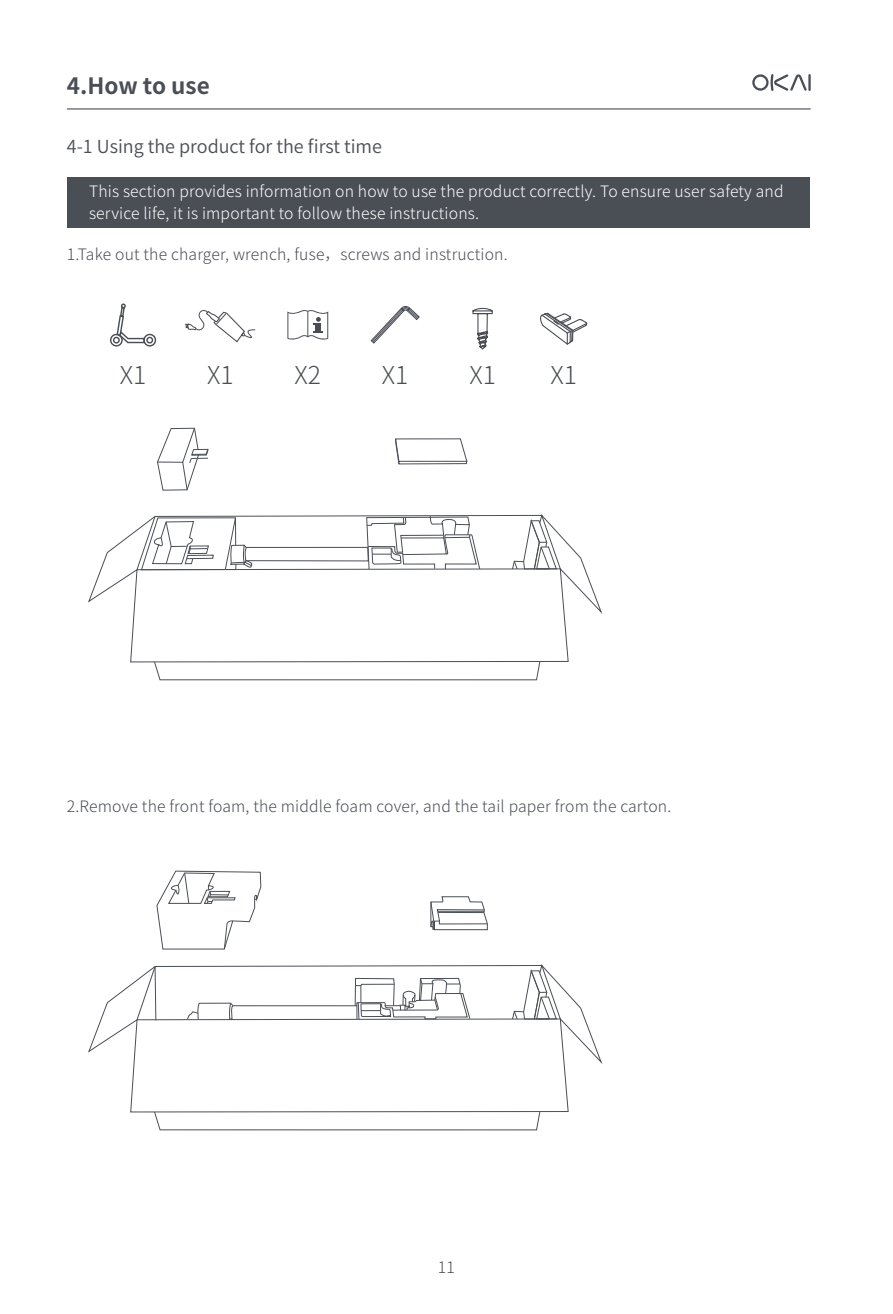
<style>
.page{position:relative;width:893px;height:1314px;background:#fff}
.page>*{position:absolute;margin:0;border:0;box-sizing:border-box;transform-origin:0 0}
.t1{font:300 24.53px "Source Han Sans CN";color:#4a4e55}
.t2{font:700 22.5px "Source Han Sans CN";color:#4a4e55}
.t3{font:18px "Source Han Sans CN";color:#4c4f55}
.t4{font:300 15.75px/22.1px "Source Han Sans CN";letter-spacing:.01em;color:#fff}
.t5{font:300 15.75px "Source Han Sans CN";letter-spacing:.01em;color:#4a4e55}
</style>
<div class="page">
<hr style="left:67px;top:108px;width:744px;height:2px;background:#4a4e55">
<svg style="left:752px;top:74px;width:55px;height:17px"></svg>
<hr style="left:808px;top:74px;width:3px;height:17px;background:#4a4e55">
<svg style="left:88px;top:980px;width:515px;height:132px"></svg>
<svg style="left:154px;top:1111px;width:387px;height:19px"></svg>
<svg style="left:156px;top:870px;width:105px;height:80px"></svg>
<svg style="left:430px;top:896px;width:58px;height:34px"></svg>
<svg style="left:136px;top:964px;width:425px;height:57px"></svg>
<svg style="left:88px;top:530px;width:515px;height:133px"></svg>
<svg style="left:154px;top:661px;width:387px;height:19px"></svg>
<svg style="left:136px;top:514px;width:425px;height:138px"></svg>
<svg style="left:157px;top:427px;width:52px;height:64px"></svg>
<svg style="left:395px;top:438px;width:73px;height:27px"></svg>
<div style="left:67px;top:178px;width:742px;height:50px;background:#4a4e55"></div>
<svg style="left:110px;top:303px;width:47px;height:44px"></svg>
<svg style="left:287px;top:310px;width:41px;height:30px"></svg>
<svg style="left:370px;top:306px;width:50px;height:38px"></svg>
<svg style="left:472px;top:307px;width:21px;height:43px"></svg>
<svg style="left:186px;top:310px;width:70px;height:33px"></svg>
<svg style="left:540px;top:312px;width:48px;height:33px"></svg>
<h2 class="t2" style="left:67px;top:73px;width:144px">4.How to use</h2>
<p class="t3" style="left:67px;top:136px;width:317px">4-1 Using the product for the first time</p>
<p class="t4" style="left:89px;top:181px;width:696px">This section provides information on how to use the product correctly. To ensure user safety and service life, it is important to follow these instructions.</p>
<p class="t5" style="left:67px;top:246px;width:442px">1.Take out the charger, wrench, fuse，screws and instruction.</p>
<h1 class="t1" style="left:120px;top:361px;width:28px">X1</h1>
<h1 class="t1" style="left:207px;top:361px;width:28px">X1</h1>
<h1 class="t1" style="left:295px;top:361px;width:28px">X2</h1>
<h1 class="t1" style="left:382px;top:361px;width:28px">X1</h1>
<h1 class="t1" style="left:469px;top:361px;width:28px">X1</h1>
<h1 class="t1" style="left:550px;top:361px;width:28px">X1</h1>
<p class="t5" style="left:67px;top:797px;width:606px">2.Remove the front foam, the middle foam cover, and the tail paper from the carton.</p>
<p class="t5" style="left:438px;top:1258px;width:19px">11</p>
</div>
